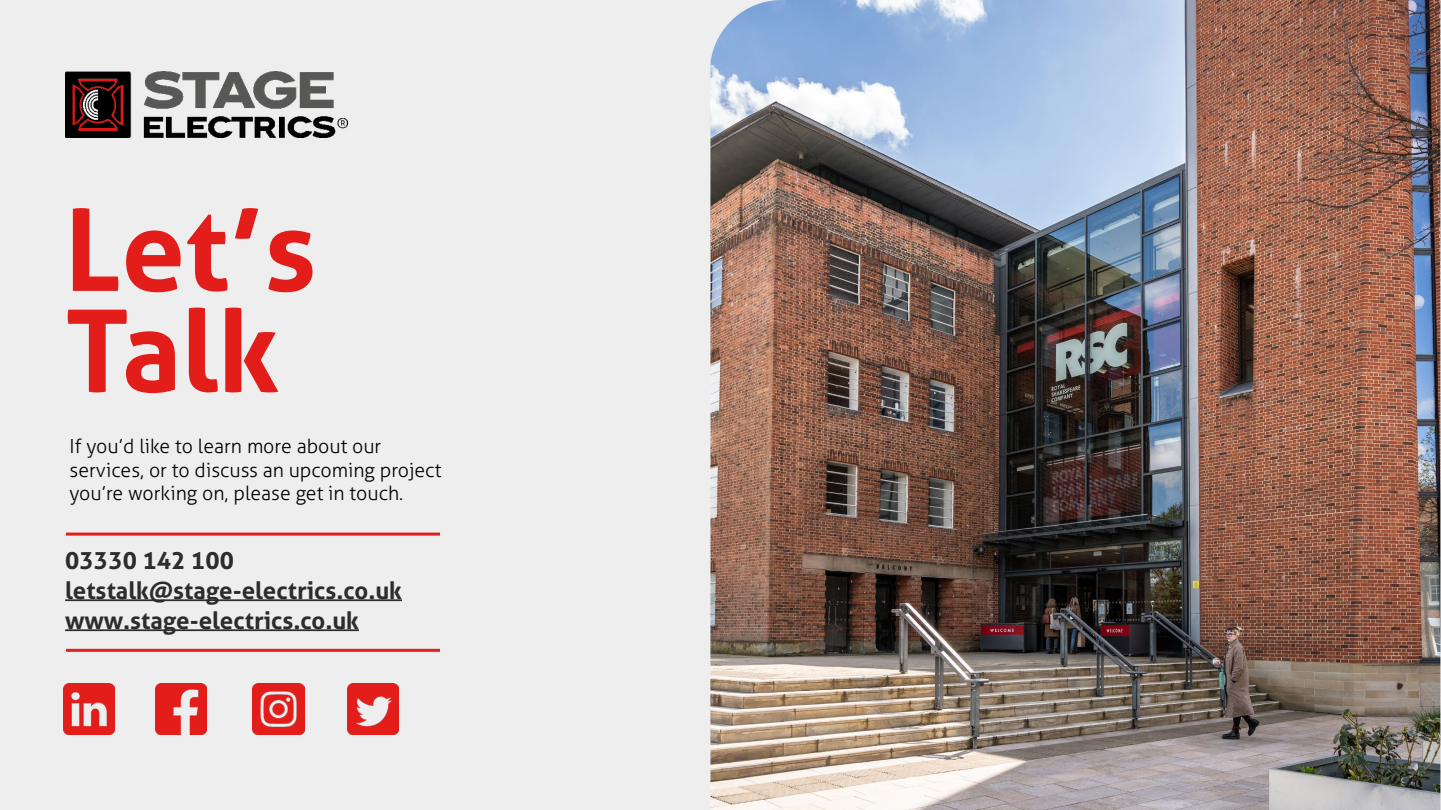
<style>
.page{position:relative;width:1441px;height:810px;background:#fff}
.page>*{position:absolute;margin:0;border:0;box-sizing:border-box;transform-origin:0 0}
.t1{font:700 114.15px/100.8px "Aller";color:#e31d1a}
.t2{font:700 24px/30px "Aller";color:#2d2b2e}
.t3{font:300 19.5px/23.4px "Aller";color:#000}
</style>
<div class="page">
<div style="left:0;top:0;width:1440px;height:810px;background:#eee"></div>
<hr style="left:65px;top:599px;width:337px;height:2px;background:#2d2b2e">
<hr style="left:65px;top:629px;width:294px;height:2px;background:#2d2b2e">
<hr style="left:66px;top:533px;width:374px;height:3px;background:#e31d1a">
<hr style="left:66px;top:649px;width:374px;height:3px;background:#e31d1a">
<img style="left:710px;top:0;width:730px;height:810px">
<img style="left:66px;top:72px;width:281px;height:65px">
<img style="left:64px;top:684px;width:51px;height:51px">
<img style="left:155px;top:684px;width:52px;height:51px">
<img style="left:253px;top:684px;width:51px;height:51px">
<img style="left:347px;top:684px;width:51px;height:51px">
<h1 class="t1" style="left:65px;top:199px;width:253px">Let’s<br>Talk</h1>
<p class="t3" style="left:70px;top:435px;width:373px">If you’d like to learn more about our services, or to discuss an upcoming project you’re working on, please get in touch.</p>
<p class="t2" style="left:65px;top:545px;width:338px">03330 142 100 letstalk@stage-electrics.co.uk www.stage-electrics.co.uk</p>
</div>
